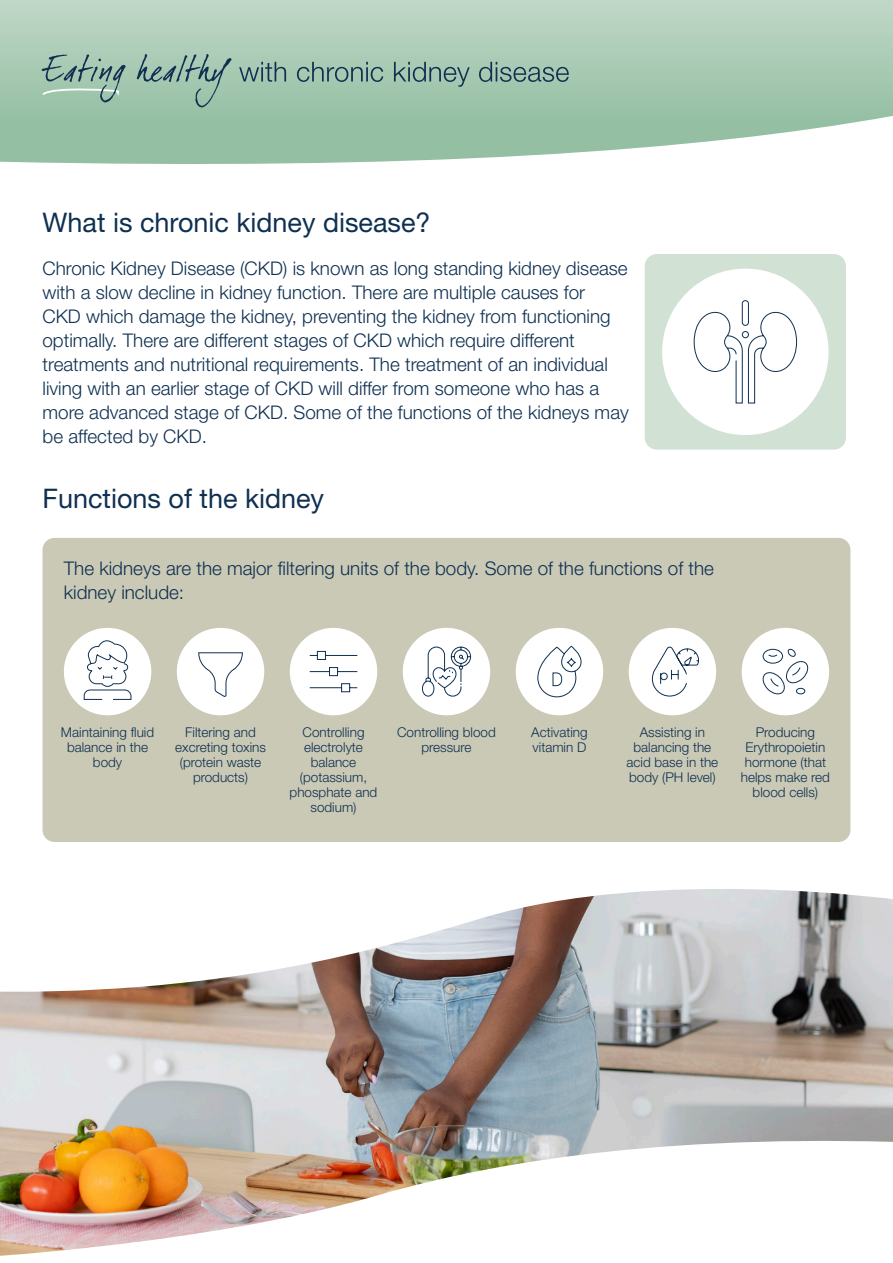
<style>
.page{position:relative;width:893px;height:1263px;background:#fff}
.page>*{position:absolute;margin:0;border:0;box-sizing:border-box;transform-origin:0 0}
.t1{font:27px "Helvetica Neue LT Std";color:#0f3051}
.t2{font:300 18.9px/24px "Helvetica Neue LT Std";color:#0f3051}
.t3{font:300 13.5px/15px "Helvetica Neue LT Std";color:#0f3051;text-align:center}
</style>
<div class="page">
<svg style="left:0;top:0;width:893px;height:164px;background:#aecdb8"></svg>
<div style="left:43px;top:538px;width:807px;height:304px;background:#cac9b5;border-radius:12px"></div>
<div style="left:645px;top:254px;width:201px;height:196px;background:#d1e1d4;border-radius:12px"></div>
<div style="left:662px;top:269px;width:167px;height:166px;background:#fff;border-radius:50%"></div>
<svg style="left:693px;top:300px;width:104px;height:104px"></svg>
<div style="left:64px;top:628px;width:87px;height:87px;background:#fff;border-radius:50%"></div>
<div style="left:177px;top:628px;width:87px;height:87px;background:#fff;border-radius:50%"></div>
<div style="left:290px;top:628px;width:87px;height:87px;background:#fff;border-radius:50%"></div>
<div style="left:403px;top:628px;width:87px;height:87px;background:#fff;border-radius:50%"></div>
<div style="left:516px;top:628px;width:87px;height:87px;background:#fff;border-radius:50%"></div>
<div style="left:629px;top:628px;width:87px;height:87px;background:#fff;border-radius:50%"></div>
<div style="left:742px;top:628px;width:87px;height:87px;background:#fff;border-radius:50%"></div>
<svg style="left:198px;top:652px;width:45px;height:45px"></svg>
<svg style="left:309px;top:651px;width:49px;height:41px"></svg>
<svg style="left:422px;top:647px;width:49px;height:50px"></svg>
<svg style="left:537px;top:646px;width:44px;height:51px"></svg>
<svg style="left:652px;top:646px;width:47px;height:51px"></svg>
<svg style="left:762px;top:648px;width:47px;height:47px"></svg>
<svg style="left:84px;top:640px;width:47px;height:60px"></svg>
<img style="left:0;top:998px;width:893px;height:137px">
<svg style="left:0;top:889px;width:893px;height:109px"></svg>
<img style="left:0;top:1135px;width:893px;height:121px">
<svg style="left:41px;top:54px;width:528px;height:53px;background:#94b8a6"></svg>
<p class="t1" style="left:43px;top:206px;width:390px">What is chronic kidney disease?</p>
<p class="t2" style="left:43px;top:256px;width:588px">Chronic Kidney Disease (CKD) is known as long standing kidney disease with a slow decline in kidney function. There are multiple causes for<br>CKD which damage the kidney, preventing the kidney from functioning optimally. There are different stages of CKD which require different treatments and nutritional requirements. The treatment of an individual living with an earlier stage of CKD will differ from someone who has a more advanced stage of CKD. Some of the functions of the kidneys may be affected by CKD.</p>
<p class="t1" style="left:43px;top:482px;width:283px">Functions of the kidney</p>
<p class="t2" style="left:64px;top:556px;width:652px">The kidneys are the major filtering units of the body. Some of the functions of the kidney include:</p>
<p class="t3" style="left:61px;top:724px;width:95px">Maintaining fluid balance in the body</p>
<p class="t3" style="left:175px;top:724px;width:92px">Filtering and excreting toxins (protein waste products)</p>
<p class="t3" style="left:290px;top:724px;width:89px">Controlling electrolyte balance (potassium, phosphate and sodium)</p>
<p class="t3" style="left:397px;top:724px;width:100px">Controlling blood pressure</p>
<p class="t3" style="left:531px;top:724px;width:58px">Activating</p>
<p class="t3" style="left:533px;top:739px;width:55px">vitamin D</p>
<p class="t3" style="left:626px;top:724px;width:93px">Assisting in balancing the acid base in the body (PH level)</p>
<p class="t3" style="left:741px;top:724px;width:91px">Producing<br>Erythropoietin hormone (that helps make red blood cells)</p>
</div>
